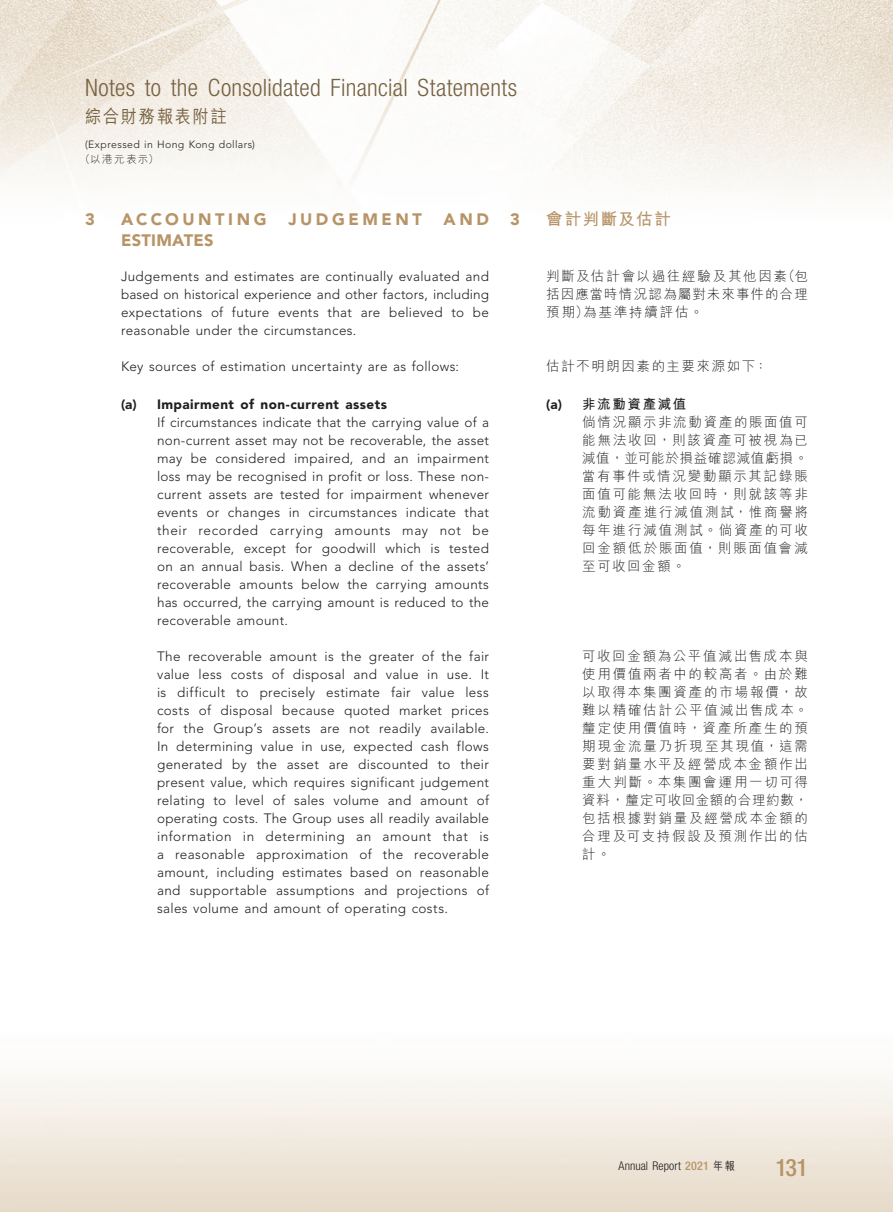
<style>
.page{position:relative;width:893px;height:1212px;background:#fff}
.page>*{position:absolute;margin:0;border:0;box-sizing:border-box;transform-origin:0 0}
.t1{font:300 condensed 24px "Helvetica Neue LT Std";letter-spacing:.01em;color:#786242}
.t2{font:500 condensed 24px "Helvetica Neue LT Std";color:#b79467}
.t3{font:500 18px "M Hei HK";letter-spacing:.105em;color:#786242;scale:.9 1}
._03_H1{font:900 16.5px "Avenir LT Std";letter-spacing:.215em;color:#b79467}
._03_H1-2{font:900 16.5px "Avenir LT Std";letter-spacing:.015em;color:#b79467}
._03_H1-3{font:700 16.5px "M Hei HK";letter-spacing:.09em;color:#b79467}
._13_____P4{font:300 13.5px/18px "Avenir LT Std";letter-spacing:.02em;color:#231f20;text-align:justify}
._13_____P4-2{font:300 13.5px/18px "M Hei HK";letter-spacing:.13em;color:#231f20;text-align:justify}
._12___P2{font:300 13.5px/18px "Avenir LT Std";letter-spacing:.025em;color:#231f20;text-align:justify}
._12___P2-2{font:300 13.5px/18px "M Hei HK";letter-spacing:.11em;color:#231f20;text-align:justify}
._04___H2{font:900 13.5px "Avenir LT Std";letter-spacing:.03em;color:#231f20}
._04___H2-2{font:700 13.5px "M Hei HK";letter-spacing:.12em;color:#231f20}
.t4{font:300 condensed 12px "Helvetica Neue LT Std";letter-spacing:.005em;color:#231f20}
.t5{font:300 10.5px "Avenir LT Std";letter-spacing:.035em;color:#231f20}
.t6{font:300 10.5px "M Hei HK";letter-spacing:.14em;color:#231f20}
.s1{font-family:"Avenir LT Std";font-weight:900}
.s2{font-weight:500;color:#b79467}
.s3{font-family:"M Hei HK";font-weight:500;font-stretch:normal;font-size:11.25px}
</style>
<div class="page">
<img style="left:0;top:0;width:893px;height:1212px">
<h1 class="t1" style="left:85px;top:74px;width:434px">Notes to the Consolidated Financial Statements</h1>
<h2 class="t3" style="left:85px;top:103px;width:159px">綜合財務報表附註</h2>
<p class="t5" style="left:85px;top:139px;width:171px">(Expressed in Hong Kong dollars)</p>
<p class="t6" style="left:80px;top:154px;width:81px">（以港元表示）</p>
<p class="_03_H1" style="left:85px;top:209px;width:11px">3</p>
<p class="_03_H1" style="left:121px;top:209px;width:147px">ACCOUNTING</p>
<p class="_03_H1" style="left:288px;top:209px;width:135px">JUDGEMENT</p>
<p class="_03_H1" style="left:444px;top:209px;width:47px">AND</p>
<p class="_03_H1-2" style="left:121px;top:230px;width:94px">ESTIMATES</p>
<p class="_12___P2" style="left:121px;top:267px;width:369px">Judgements and estimates are continually evaluated and based on historical experience and other factors, including expectations of future events that are believed to be reasonable under the circumstances.</p>
<p class="_12___P2" style="left:121px;top:357px;width:340px">Key sources of estimation uncertainty are as follows:</p>
<p class="_04___H2" style="left:121px;top:396px;width:267px">(a) Impairment of non-current assets</p>
<p class="_13_____P4" style="left:157px;top:413px;width:334px">If circumstances indicate that the carrying value of a non-current asset may not be recoverable, the asset may be considered impaired, and an impairment loss may be recognised in profit or loss. These non&shy;current assets are tested for impairment whenever events or changes in circumstances indicate that their recorded carrying amounts may not be recoverable, except for goodwill which is tested on an annual basis. When a decline of the assets’ recoverable amounts below the carrying amounts has occurred, the carrying amount is reduced to the recoverable amount.</p>
<p class="_13_____P4" style="left:157px;top:647px;width:333px">The recoverable amount is the greater of the fair value less costs of disposal and value in use. It is difficult to precisely estimate fair value less costs of disposal because quoted market prices for the Group’s assets are not readily available.<br>In determining value in use, expected cash flows generated by the asset are discounted to their present value, which requires significant judgement relating to level of sales volume and amount of operating costs. The Group uses all readily available information in determining an amount that is a reasonable approximation of the recoverable amount, including estimates based on reasonable and supportable assumptions and projections of sales volume and amount of operating costs.</p>
<p class="_03_H1" style="left:510px;top:209px;width:11px">3</p>
<p class="_03_H1-3" style="left:546px;top:207px;width:126px">會計判斷及估計</p>
<p class="_12___P2-2" style="left:546px;top:267px;width:263px">判斷及估計會以過往經驗及其他因素（包括因應當時情況認為屬對未來事件的合理預期）為基準持續評估。</p>
<p class="_12___P2-2" style="left:546px;top:357px;width:223px">估計不明朗因素的主要來源如下：</p>
<p class="_04___H2-2" style="left:546px;top:394px;width:141px"><span class="s1">(a)</span> 非流動資產減值</p>
<p class="_13_____P4-2" style="left:582px;top:412px;width:227px">倘情況顯示非流動資產的賬面值可能無法收回，則該資產可被視為已減值，並可能於損益確認減值虧損。當有事件或情況變動顯示其記錄賬面值可能無法收回時，則就該等非流動資產進行減值測試，惟商譽將每年進行減值測試。倘資產的可收回金額低於賬面值，則賬面值會減至可收回金額。</p>
<p class="_13_____P4-2" style="left:582px;top:646px;width:227px">可收回金額為公平值減出售成本與使用價值兩者中的較高者。由於難以取得本集團資產的市場報價，故難以精確估計公平值減出售成本。釐定使用價值時，資產所產生的預期現金流量乃折現至其現值，這需要對銷量水平及經營成本金額作出重大判斷。本集團會運用一切可得資料，釐定可收回金額的合理約數，包括根據對銷量及經營成本金額的合理及可支持假設及預測作出的估計。</p>
<p class="t4" style="left:618px;top:1158px;width:118px">Annual Report <span class="s2">2021</span> <span class="s3">年報</span></p>
<h1 class="t2" style="left:775px;top:1153px;width:34px">131</h1>
</div>
